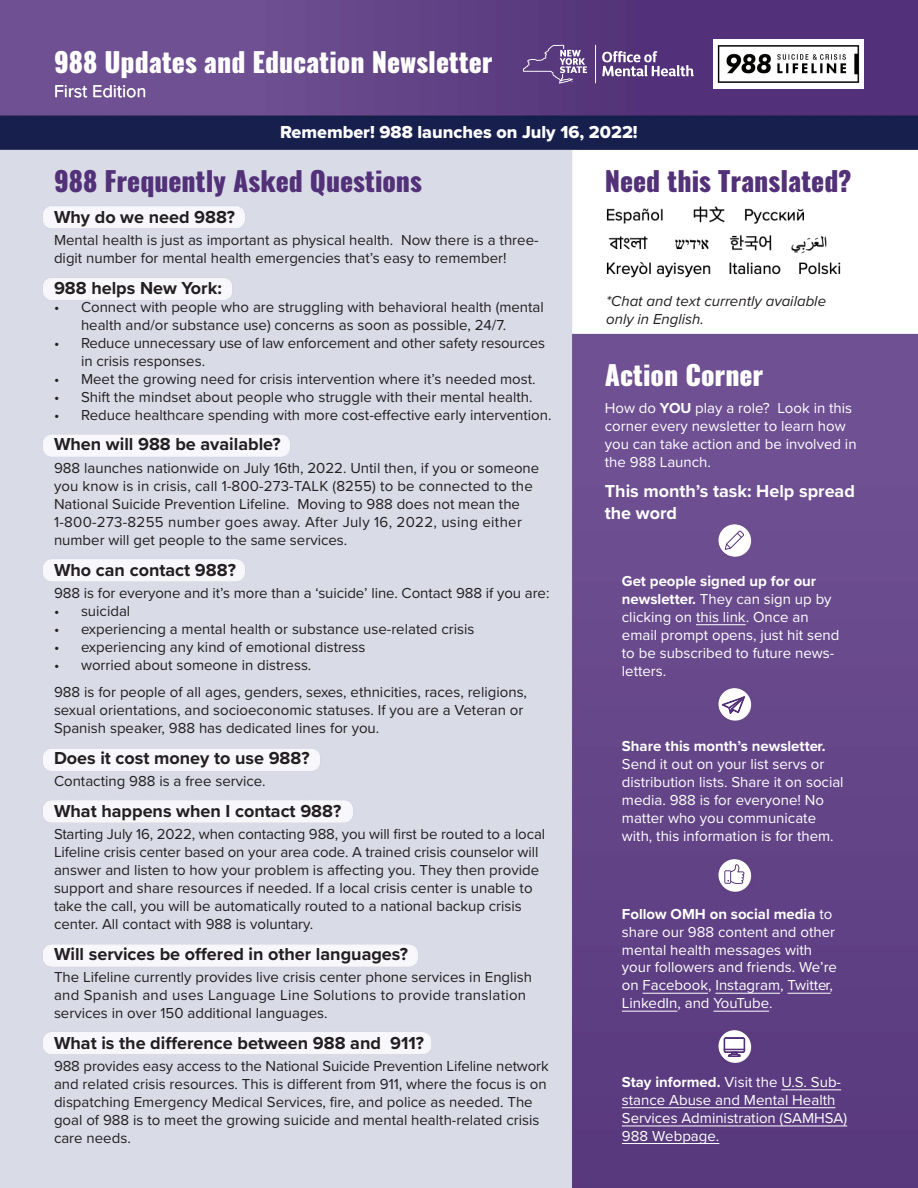
<style>
.page{position:relative;width:918px;height:1188px;background:#fff}
.page>*{position:absolute;margin:0;border:0;box-sizing:border-box;transform-origin:0 0}
.t1{font:800 27px "Oswald";color:#523178}
.t2{font:800 27px "Oswald";color:#fff}
.body{font:700 18px "Proxima Nova";color:#231f20}
.t3{font:18px "Proxima Nova Extrabld";color:#fff}
.t4{font:700 18px/21.6px "Proxima Nova";color:#fff}
.t5{font:18px "Proxima Nova";color:#fff}
.body-2{font:15px/18px "Proxima Nova";color:#231f20}
.t6{font:15px/18px "Proxima Nova";color:#fff}
.t7{font:italic 15px/18px "Proxima Nova";color:#221e1f}
.s1{font-weight:700}
</style>
<div class="page">
<img style="left:0;top:0;width:918px;height:1188px">
<hr style="left:595px;top:45px;width:1px;height:38px;background:#fff">
<svg style="left:602px;top:51px;width:92px;height:25px"></svg>
<svg style="left:523px;top:45px;width:64px;height:39px;background:#735992"></svg>
<img style="left:714px;top:40px;width:150px;height:48px">
<img style="left:589px;top:205px;width:284px;height:85px">
<div style="left:719px;top:524px;width:31px;height:32px;background:#fff;border-radius:50%"></div>
<svg style="left:725px;top:531px;width:19px;height:19px"></svg>
<div style="left:719px;top:688px;width:31px;height:32px;background:#fff;border-radius:50%"></div>
<svg style="left:722px;top:696px;width:23px;height:18px"></svg>
<div style="left:719px;top:859px;width:31px;height:32px;background:#fff;border-radius:50%"></div>
<svg style="left:724px;top:864px;width:20px;height:20px"></svg>
<div style="left:719px;top:1030px;width:31px;height:32px;background:#fff;border-radius:50%"></div>
<svg style="left:724px;top:1037px;width:21px;height:20px"></svg>
<hr style="left:781px;top:1089px;width:60px;height:1px;background:#fff">
<hr style="left:622px;top:1107px;width:213px;height:1px;background:#fff">
<hr style="left:622px;top:1126px;width:225px;height:1px;background:#fff">
<hr style="left:622px;top:1143px;width:97px;height:1px;background:#fff">
<hr style="left:696px;top:624px;width:50px;height:1px;background:#fff">
<hr style="left:643px;top:993px;width:65px;height:1px;background:#fff">
<hr style="left:715px;top:993px;width:65px;height:1px;background:#fff">
<hr style="left:787px;top:993px;width:44px;height:1px;background:#fff">
<hr style="left:622px;top:1011px;width:55px;height:1px;background:#fff">
<hr style="left:713px;top:1011px;width:56px;height:1px;background:#fff">
<p class="t2" style="left:54px;top:48px;width:440px">988 Updates and Education Newsletter</p>
<p class="t5" style="left:54px;top:78px;width:94px">First Edition</p>
<p class="t3" style="left:280px;top:119px;width:359px">Remember! 988 launches on July 16, 2022!</p>
<p class="t1" style="left:54px;top:167px;width:370px">988 Frequently Asked Questions</p>
<p class="body" style="left:54px;top:203px;width:183px">Why do we need 988?</p>
<p class="body-2" style="left:54px;top:231px;width:486px">Mental health is just as important as physical health. Now there is a three&shy;digit number for mental health emergencies that’s easy to remember!</p>
<p class="body" style="left:54px;top:274px;width:169px">988 helps New York:</p>
<p class="body-2" style="left:81px;top:297px;width:464px;text-indent:-27px">• Connect with people who are struggling with behavioral health (mental health and/or substance use) concerns as soon as possible, 24/7.</p>
<p class="body-2" style="left:81px;top:333px;width:466px;text-indent:-27px">• Reduce unnecessary use of law enforcement and other safety resources in crisis responses.</p>
<p class="body-2" style="left:54px;top:369px;width:483px">• Meet the growing need for crisis intervention where it’s needed most.</p>
<p class="body-2" style="left:54px;top:387px;width:480px">• Shift the mindset about people who struggle with their mental health.</p>
<p class="body-2" style="left:54px;top:405px;width:499px">• Reduce healthcare spending with more cost-effective early intervention.</p>
<p class="body" style="left:54px;top:431px;width:228px">When will 988 be available?</p>
<p class="body-2" style="left:54px;top:458px;width:487px">988 launches nationwide on July 16th, 2022. Until then, if you or someone you know is in crisis, call 1-800-273-TALK (8255) to be connected to the National Suicide Prevention Lifeline. Moving to 988 does not mean the 1-800-273-8255 number goes away. After July 16, 2022, using either number will get people to the same services.</p>
<p class="body" style="left:54px;top:556px;width:183px">Who can contact 988?</p>
<p class="body-2" style="left:54px;top:583px;width:497px">988 is for everyone and it’s more than a ‘suicide’ line. Contact 988 if you are:</p>
<p class="body-2" style="left:54px;top:601px;width:78px">• suicidal</p>
<p class="body-2" style="left:54px;top:619px;width:422px">• experiencing a mental health or substance use-related crisis</p>
<p class="body-2" style="left:54px;top:637px;width:313px">• experiencing any kind of emotional distress</p>
<p class="body-2" style="left:54px;top:655px;width:259px">• worried about someone in distress.</p>
<p class="body-2" style="left:54px;top:682px;width:475px">988 is for people of all ages, genders, sexes, ethnicities, races, religions, sexual orientations, and socioeconomic statuses. If you are a Veteran or<br>Spanish speaker, 988 has dedicated lines for you.</p>
<p class="body" style="left:54px;top:744px;width:257px">Does it cost money to use 988?</p>
<p class="body-2" style="left:54px;top:771px;width:213px">Contacting 988 is a free service.</p>
<p class="body" style="left:54px;top:797px;width:289px">What happens when I contact 988?</p>
<p class="body-2" style="left:54px;top:825px;width:493px">Starting July 16, 2022, when contacting 988, you will first be routed to a local Lifeline crisis center based on your area code. A trained crisis counselor will answer and listen to how your problem is affecting you. They then provide support and share resources if needed. If a local crisis center is unable to take the call, you will be automatically routed to a national backup crisis center. All contact with 988 is voluntary.</p>
<p class="body" style="left:54px;top:940px;width:356px">Will services be offered in other languages?</p>
<p class="body-2" style="left:54px;top:968px;width:480px">The Lifeline currently provides live crisis center phone services in English and Spanish and uses Language Line Solutions to provide translation services in over 150 additional languages.</p>
<p class="body" style="left:54px;top:1029px;width:372px">What is the difference between 988 and 911?</p>
<p class="body-2" style="left:54px;top:1057px;width:496px">988 provides easy access to the National Suicide Prevention Lifeline network and related crisis resources. This is different from 911, where the focus is on dispatching Emergency Medical Services, fire, and police as needed. The goal of 988 is to meet the growing suicide and mental health-related crisis care needs.</p>
<p class="t1" style="left:605px;top:167px;width:248px">Need this Translated?</p>
<p class="t7" style="left:606px;top:291px;width:221px">*Chat and text currently available only in English.</p>
<p class="t2" style="left:605px;top:361px;width:160px">Action Corner</p>
<p class="t6" style="left:605px;top:398px;width:253px">How do <span class="s1">YOU</span> play a role? Look in this corner every newsletter to learn how you can take action and be involved in the 988 Launch.</p>
<p class="t4" style="left:605px;top:480px;width:252px">This month’s task: Help spread the word</p>
<p class="t6" style="left:622px;top:571px;width:219px"><span class="s1">Get people signed up for our newsletter.</span> They can sign up by clicking on this link. Once an email prompt opens, just hit send to be subscribed to future news&shy;letters.</p>
<p class="t6" style="left:622px;top:736px;width:223px"><span class="s1">Share this month’s newsletter.<br></span>Send it out on your list servs or distribution lists. Share it on social media. 988 is for everyone! No matter who you communicate with, this information is for them.</p>
<p class="t6" style="left:622px;top:904px;width:217px"><span class="s1">Follow OMH on social media</span> to share our 988 content and other mental health messages with your followers and friends. We’re on Facebook, Instagram, Twitter,<br>LinkedIn, and YouTube.</p>
<p class="t6" style="left:622px;top:1072px;width:227px"><span class="s1">Stay informed.</span> Visit the U.S. Sub&shy;stance Abuse and Mental Health<br>Services Administration (SAMHSA)<br>988 Webpage.</p>
</div>
